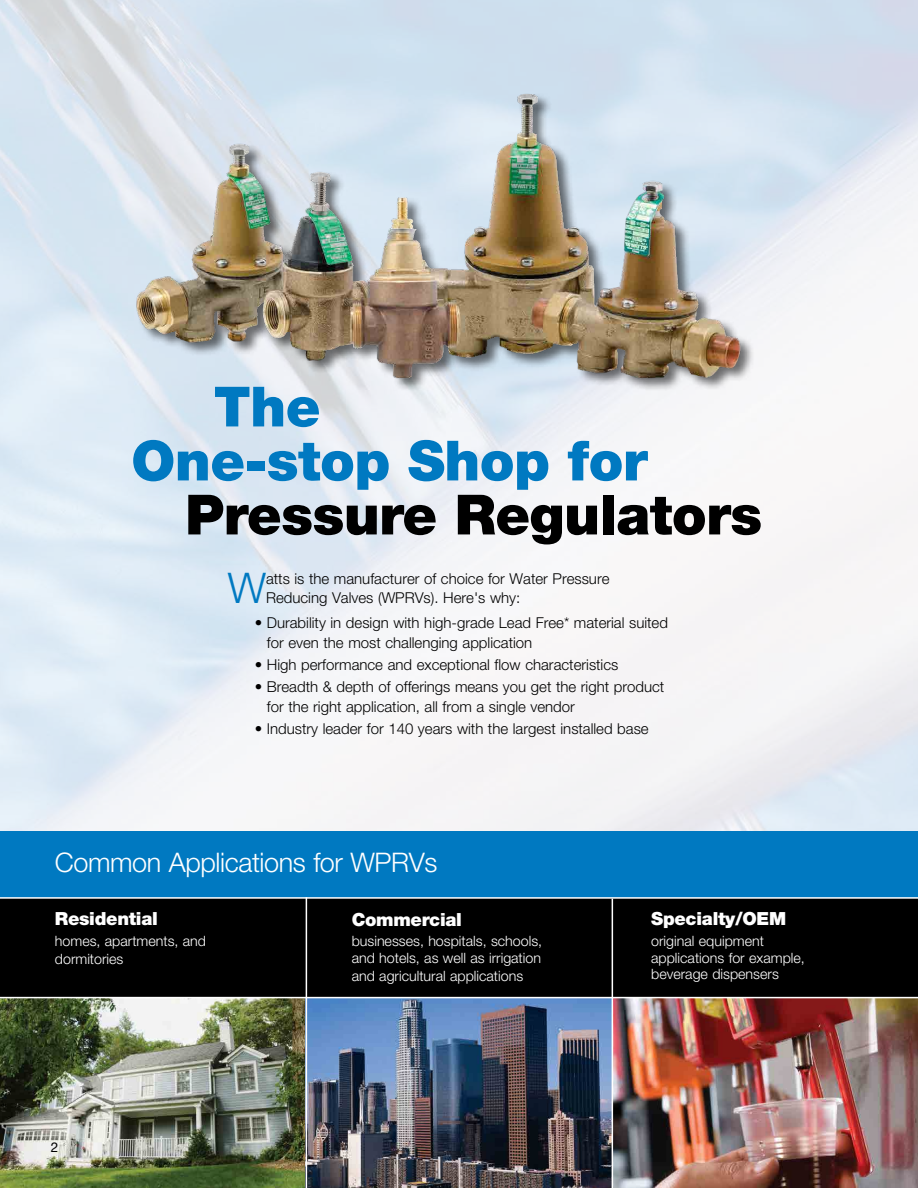
<style>
.page{position:relative;width:918px;height:1188px;background:#fff}
.page>*{position:absolute;margin:0;border:0;box-sizing:border-box;transform-origin:0 0}
.t1{font:900 55.5px/54px "Helvetica Neue LT Std";letter-spacing:-.01em;color:#0079c1}
.t2{font:900 55.5px "Helvetica Neue LT Std";letter-spacing:-.01em;color:#000}
.t3{font:300 42.3px "Helvetica Neue LT Std";color:#0079c1}
.t4{font:300 27px "Helvetica Neue LT Std";letter-spacing:-.015em;color:#fff}
.t5{font:900 18.15px "Helvetica Neue LT Std";letter-spacing:-.015em;color:#fff}
.t6{font:300 15px/19.5px "Helvetica Neue LT Std";color:#000}
.t7{font:300 14.25px/16.5px "Helvetica Neue LT Std";color:#fff}
.t8{font:13.5px "Helvetica Neue LT Std";color:#000}
</style>
<div class="page">
<div style="left:0;top:831px;width:918px;height:68px;background:#0079c1"></div>
<div style="left:0;top:899px;width:918px;height:100px;background:#000"></div>
<img style="left:0;top:998px;width:612px;height:190px">
<img style="left:613px;top:999px;width:305px;height:189px">
<hr style="left:0;top:997px;width:918px;height:1px;background:#fff">
<hr style="left:0;top:897px;width:918px;height:2px;background:#fff">
<hr style="left:306px;top:897px;width:1px;height:291px;background:#fff">
<hr style="left:612px;top:899px;width:1px;height:289px;background:#fff">
<img style="left:120px;top:58px;width:660px;height:342px">
<h1 class="t1" style="left:131px;top:379px;width:518px;text-indent:82px">The<br>One-stop Shop for</h1>
<h1 class="t2" style="left:185px;top:482px;width:578px">Pressure Regulators</h1>
<h2 class="t3" style="left:228px;top:562px;width:40px">W</h2>
<p class="t6" style="left:266px;top:568px;width:345px">atts is the manufacturer of choice for Water Pressure<br>Reducing Valves (WPRVs). Here's why:</p>
<p class="t6" style="left:267px;top:613px;width:403px;text-indent:-12px">• Durability in design with high-grade Lead Free* material suited for even the most challenging application</p>
<p class="t6" style="left:255px;top:655px;width:365px">• High performance and exceptional flow characteristics</p>
<p class="t6" style="left:267px;top:677px;width:399px;text-indent:-12px">• Breadth &amp; depth of offerings means you get the right product for the right application, all from a single vendor</p>
<p class="t6" style="left:255px;top:719px;width:396px">• Industry leader for 140 years with the largest installed base</p>
<h3 class="t4" style="left:55px;top:845px;width:384px">Common Applications for WPRVs</h3>
<p class="t5" style="left:55px;top:908px;width:104px">Residential</p>
<p class="t7" style="left:55px;top:932px;width:153px;line-height:18.1px">homes, apartments, and dormitories</p>
<p class="t5" style="left:352px;top:908px;width:112px">Commercial</p>
<p class="t7" style="left:352px;top:933px;width:192px">businesses, hospitals, schools, and hotels, as well as irrigation</p>
<p class="t7" style="left:352px;top:967px;width:173px">and agricultural applications</p>
<p class="t8" style="left:51px;top:1139px;width:9px">2</p>
<p class="t5" style="left:651px;top:908px;width:136px">Specialty/OEM</p>
<p class="t7" style="left:651px;top:932px;width:155px">original equipment applications for example, beverage dispensers</p>
</div>
